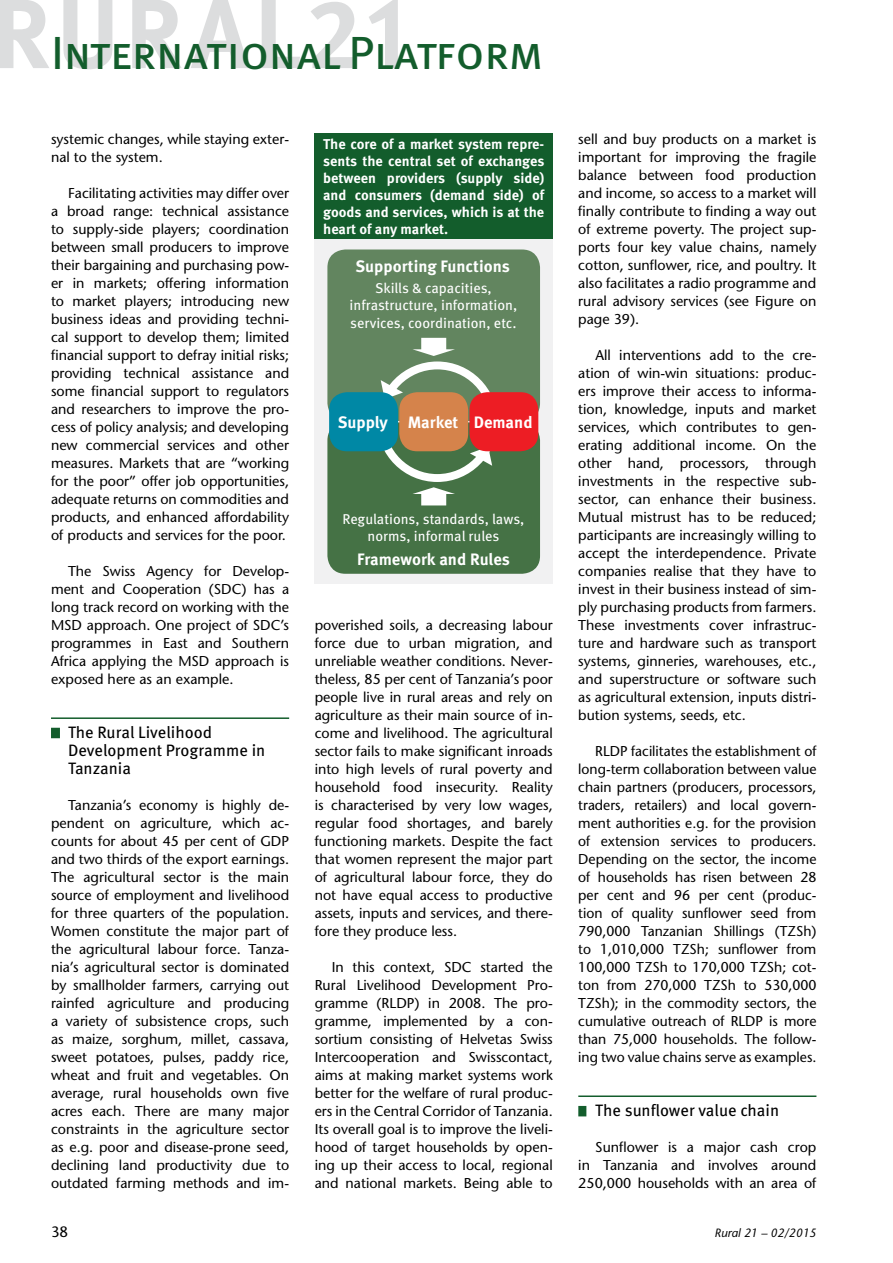
<style>
.page{position:relative;width:893px;height:1263px;background:#fff}
.page>*{position:absolute;margin:0;border:0;box-sizing:border-box;transform-origin:0 0}
.t1{font:46.5px "Meta Pro";letter-spacing:-.01em;color:#135d2c}
.t2{font:16.5px/18px "Meta Pro";color:#000}
.t3{font:700 16.5px "Meta Pro";color:#fff}
.t4{font:500 15px "Stone Sans Std";color:#000}
.t5{font:500 14.25px/18px "Stone Sans Std";color:#000;text-align:justify}
.t6{font:700 14.25px/17.1px "Meta Pro";color:#fff;text-align:justify}
.t7{font:14.25px/17.1px "Meta Pro";letter-spacing:-.005em;color:#fff;text-align:center}
.t8{font:italic 500 12px "Stone Sans Std";color:#000}
</style>
<div class="page">
<svg style="left:0;top:0;width:398px;height:69px"></svg>
<hr style="left:51px;top:717px;width:238px;height:2px;background:#135d2c">
<div style="left:51px;top:728px;width:9px;height:10px;background:#135d2c"></div>
<hr style="left:578px;top:1095px;width:238px;height:2px;background:#135d2c">
<div style="left:578px;top:1106px;width:8px;height:10px;background:#135d2c"></div>
<div style="left:315px;top:133px;width:238px;height:106px;background:#135d2c"></div>
<div style="left:315px;top:239px;width:238px;height:345px;background:#f1f1f2"></div>
<div style="left:327px;top:249px;width:213px;height:172px;background:#62855f;border-radius:18px"></div>
<div style="left:327px;top:422px;width:213px;height:152px;background:#457245;border-radius:18px"></div>
<svg style="left:377px;top:338px;width:120px;height:167px"></svg>
<div style="left:329px;top:392px;width:69px;height:59px;background:#0088a5;border-radius:18px"></div>
<div style="left:399px;top:392px;width:69px;height:59px;background:#d5834b;border-radius:18px"></div>
<div style="left:469px;top:392px;width:69px;height:59px;background:#ed1d24;border-radius:18px"></div>
<h1 class="t1" style="left:51px;top:23px;width:494px">International Platform</h1>
<p class="t5" style="left:51px;top:130px;width:240px">systemic changes, while staying exter&shy;nal to the system.</p>
<p class="t5" style="left:51px;top:184px;width:240px;text-indent:17px">Facilitating activities may differ over a broad range: technical assistance to supply-side players; coordination between small producers to improve their bargaining and purchasing pow&shy;er in markets; offering information to market players; introducing new business ideas and providing techni&shy;cal support to develop them; limited financial support to defray initial risks; providing technical assistance and some financial support to regulators and researchers to improve the pro&shy;cess of policy analysis; and developing new commercial services and other measures. Markets that are “working for the poor” offer job opportunities, adequate returns on commodities and products, and enhanced affordability of products and services for the poor.</p>
<p class="t5" style="left:51px;top:562px;width:240px;text-indent:17px">The Swiss Agency for Develop&shy;ment and Cooperation (SDC) has a long track record on working with the MSD approach. One project of SDC’s programmes in East and Southern Africa applying the MSD approach is exposed here as an example.</p>
<p class="t2" style="left:68px;top:724px;width:199px">The Rural Livelihood<br>Development Programme in<br>Tanzania</p>
<p class="t5" style="left:51px;top:796px;width:240px;text-indent:17px">Tanzania’s economy is highly de&shy;pendent on agriculture, which ac&shy;counts for about 45 per cent of GDP and two thirds of the export earnings.<br>The agricultural sector is the main source of employment and livelihood for three quarters of the population.<br>Women constitute the major part of the agricultural labour force. Tanza&shy;nia’s agricultural sector is dominated by smallholder farmers, carrying out rainfed agriculture and producing a variety of subsistence crops, such as maize, sorghum, millet, cassava, sweet potatoes, pulses, paddy rice, wheat and fruit and vegetables. On average, rural households own five acres each. There are many major constraints in the agriculture sector as e.g. poor and disease-prone seed, declining land productivity due to outdated farming methods and im-</p>
<p class="t6" style="left:323px;top:136px;width:223px">The core of a market system repre&shy;sents the central set of exchanges between providers (supply side) and consumers (demand side) of goods and services, which is at the heart of any market.</p>
<p class="t3" style="left:356px;top:256px;width:156px">Supporting Functions</p>
<p class="t7" style="left:350px;top:280px;width:169px">Skills &amp; capacities, infrastructure, information, services, coordination, etc.</p>
<p class="t3" style="left:338px;top:412px;width:196px">Supply Market Demand</p>
<p class="t7" style="left:342px;top:511px;width:184px">Regulations, standards, laws, norms, informal rules</p>
<p class="t3" style="left:357px;top:549px;width:154px">Framework and Rules</p>
<p class="t5" style="left:315px;top:616px;width:240px">poverished soils, a decreasing labour force due to urban migration, and unreliable weather conditions. Never&shy;theless, 85 per cent of Tanzania’s poor people live in rural areas and rely on agriculture as their main source of in&shy;come and livelihood. The agricultural sector fails to make significant inroads into high levels of rural poverty and household food insecurity. Reality is characterised by very low wages, regular food shortages, and barely functioning markets. Despite the fact that women represent the major part of agricultural labour force, they do not have equal access to productive assets, inputs and services, and there&shy;fore they produce less.</p>
<p class="t5" style="left:315px;top:958px;width:240px;text-indent:17px">In this context, SDC started the Rural Livelihood Development Pro&shy;gramme (RLDP) in 2008. The pro&shy;gramme, implemented by a con&shy;sortium consisting of Helvetas Swiss Intercooperation and Swisscontact, aims at making market systems work better for the welfare of rural produc&shy;ers in the Central Corridor of Tanzania.<br>Its overall goal is to improve the liveli&shy;hood of target households by open&shy;ing up their access to local, regional and national markets. Being able to</p>
<p class="t5" style="left:578px;top:130px;width:240px">sell and buy products on a market is important for improving the fragile balance between food production and income, so access to a market will finally contribute to finding a way out of extreme poverty. The project sup&shy;ports four key value chains, namely cotton, sunflower, rice, and poultry. It also facilitates a radio programme and rural advisory services (see Figure on page 39).</p>
<p class="t5" style="left:578px;top:346px;width:240px;text-indent:17px">All interventions add to the cre&shy;ation of win-win situations: produc&shy;ers improve their access to informa&shy;tion, knowledge, inputs and market services, which contributes to gen&shy;erating additional income. On the other hand, processors, through investments in the respective sub&shy;sector, can enhance their business.<br>Mutual mistrust has to be reduced; participants are increasingly willing to accept the interdependence. Private companies realise that they have to invest in their business instead of sim&shy;ply purchasing products from farmers.<br>These investments cover infrastruc&shy;ture and hardware such as transport systems, ginneries, warehouses, etc., and superstructure or software such as agricultural extension, inputs distri&shy;bution systems, seeds, etc.</p>
<p class="t5" style="left:578px;top:742px;width:240px;text-indent:17px">RLDP facilitates the establishment of long-term collaboration between value chain partners (producers, processors, traders, retailers) and local govern&shy;ment authorities e.g. for the provision of extension services to producers.<br>Depending on the sector, the income of households has risen between 28 per cent and 96 per cent (produc&shy;tion of quality sunflower seed from 790,000 Tanzanian Shillings (TZSh) to 1,010,000 TZSh; sunflower from 100,000 TZSh to 170,000 TZSh; cot&shy;ton from 270,000 TZSh to 530,000<br>TZSh); in the commodity sectors, the cumulative outreach of RLDP is more than 75,000 households. The follow&shy;ing two value chains serve as examples.</p>
<p class="t2" style="left:595px;top:1102px;width:185px">The sunflower value chain</p>
<p class="t5" style="left:578px;top:1138px;width:240px;text-indent:17px">Sunflower is a major cash crop in Tanzania and involves around 250,000 households with an area of</p>
<p class="t4" style="left:51px;top:1223px;width:19px">38</p>
<p class="t8" style="left:715px;top:1226px;width:103px">Rural 21 – 02/2015</p>
</div>
